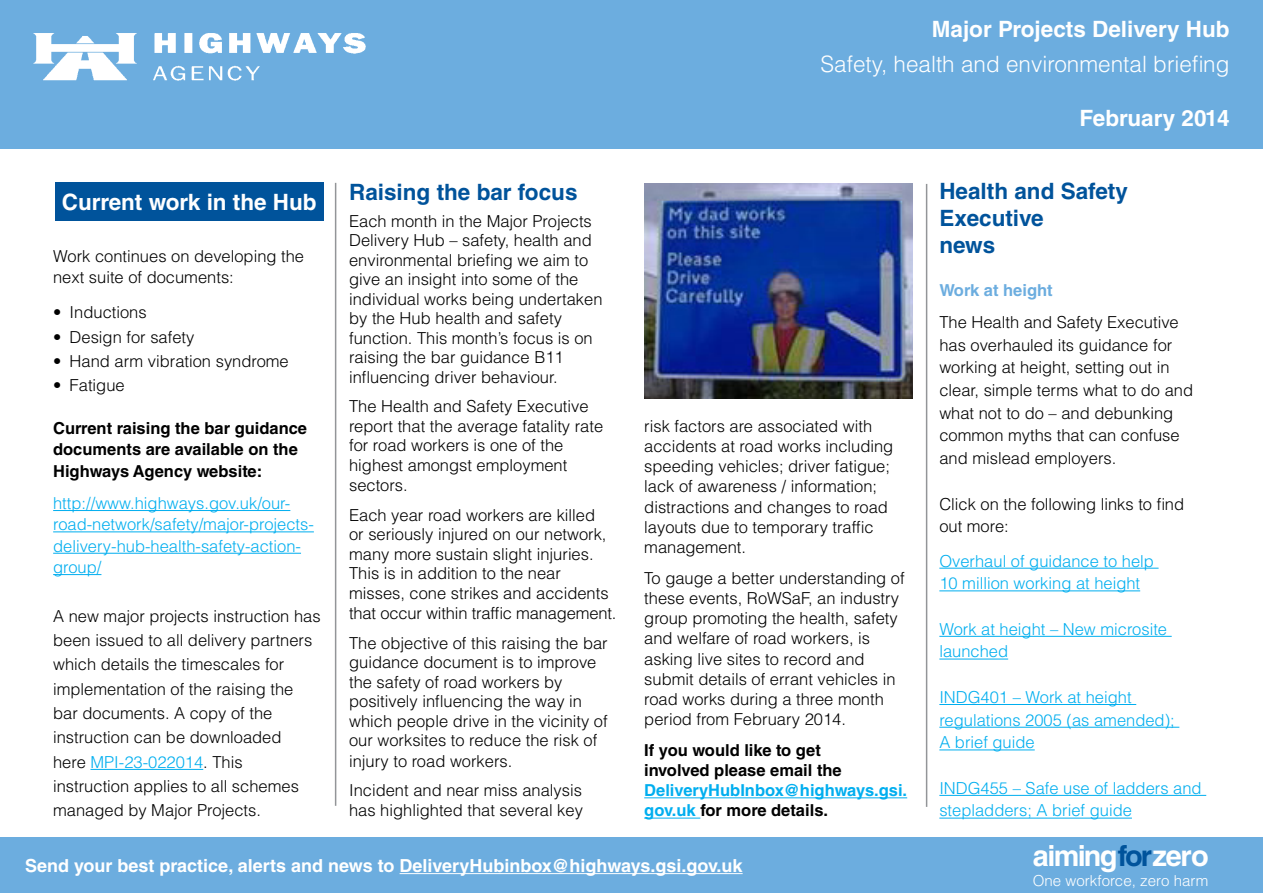
<style>
.page{position:relative;width:1263px;height:893px;background:#fff}
.page>*{position:absolute;margin:0;border:0;box-sizing:border-box;transform-origin:0 0}
.t1{font:700 28.8px "Helvetica LT Std";letter-spacing:-.055em;color:#fff}
.t2{font:700 22.5px "Helvetica LT Std";color:#fff}
.t3{font:700 22.5px "Helvetica LT Std";color:#00539b}
.t4{font:300 22.5px "Helvetica LT Std";color:#fff}
.t5{font:700 18px "Helvetica LT Std";color:#fff}
.t6{font:300 16.5px/19.6px "Helvetica LT Std";color:#000}
.t7{font:300 16.5px/22.6px "Helvetica LT Std";color:#00aeef}
.t8{font:700 16.5px/21.3px "Helvetica LT Std";color:#000}
.t9{font:700 16.5px/20.2px "Helvetica LT Std";color:#00aeef}
.t10{font:700 16.5px "Helvetica LT Std";color:#6caddf}
.t11{font:300 15.15px "Helvetica LT Std";color:#fff}
.s1{color:#00aeef}
.s2{color:#000}
.s3{color:#00539b}
</style>
<div class="page">
<div style="left:0;top:838px;width:1263px;height:55px;background:#6caddf"></div>
<hr style="left:400px;top:873px;width:343px;height:1px;background:#fff">
<div style="left:0;top:0;width:1263px;height:149px;background:#6caddf"></div>
<img style="left:33px;top:33px;width:333px;height:48px">
<div style="left:55px;top:183px;width:269px;height:38px;background:#00539b"></div>
<hr style="left:53px;top:510px;width:237px;height:1px;background:#00aeef">
<hr style="left:53px;top:531px;width:261px;height:1px;background:#00aeef">
<hr style="left:53px;top:553px;width:248px;height:1px;background:#00aeef">
<hr style="left:53px;top:574px;width:48px;height:1px;background:#00aeef">
<hr style="left:90px;top:769px;width:113px;height:1px;background:#00aeef">
<hr style="left:335px;top:183px;width:1px;height:623px;background:#939598">
<hr style="left:926px;top:184px;width:1px;height:623px;background:#939598">
<hr style="left:644px;top:797px;width:263px;height:1px;background:#00aeef">
<hr style="left:644px;top:818px;width:56px;height:1px;background:#00aeef">
<img style="left:644px;top:184px;width:269px;height:215px">
<hr style="left:939px;top:568px;width:219px;height:1px;background:#00aeef">
<hr style="left:939px;top:590px;width:201px;height:1px;background:#00aeef">
<hr style="left:939px;top:636px;width:233px;height:1px;background:#00aeef">
<hr style="left:939px;top:659px;width:69px;height:1px;background:#00aeef">
<hr style="left:939px;top:704px;width:197px;height:1px;background:#00aeef">
<hr style="left:939px;top:727px;width:240px;height:1px;background:#00aeef">
<hr style="left:939px;top:749px;width:96px;height:1px;background:#00aeef">
<hr style="left:939px;top:795px;width:267px;height:1px;background:#00aeef">
<hr style="left:939px;top:818px;width:193px;height:1px;background:#00aeef">
<p class="t2" style="left:62px;top:188px;width:256px">Current work in the Hub</p>
<p class="t6" style="left:53px;top:245px;width:252px;line-height:21.3px">Work continues on developing the next suite of documents:</p>
<p class="t6" style="left:53px;top:302px;width:95px">• Inductions</p>
<p class="t6" style="left:53px;top:327px;width:143px">• Design for safety</p>
<p class="t6" style="left:53px;top:351px;width:237px">• Hand arm vibration syndrome</p>
<p class="t6" style="left:53px;top:375px;width:73px">• Fatigue</p>
<p class="t8" style="left:53px;top:417px;width:255px">Current raising the bar guidance documents are available on the<br>Highways Agency website:</p>
<p class="t7" style="left:53px;top:492px;width:262px;line-height:21.3px">http://www.highways.gov.uk/our&shy;road-network/safety/major-projects&shy;delivery-hub-health-safety-action&shy;group/</p>
<p class="t6" style="left:53px;top:603px;width:269px;line-height:24.3px">A new major projects instruction has been issued to all delivery partners which details the timescales for implementation of the raising the bar documents. A copy of the instruction can be downloaded<br>here <span class="s1">MPI-23-022014</span>. This instruction applies to all schemes managed by Major Projects.</p>
<p class="t3" style="left:349px;top:178px;width:230px">Raising the bar focus</p>
<p class="t6" style="left:349px;top:211px;width:255px">Each month in the Major Projects<br>Delivery Hub – safety, health and environmental briefing we aim to give an insight into some of the individual works being undertaken by the Hub health and safety function. This month’s focus is on raising the bar guidance B11 influencing driver behaviour.</p>
<p class="t6" style="left:349px;top:396px;width:256px">The Health and Safety Executive report that the average fatality rate for road workers is one of the highest amongst employment sectors.</p>
<p class="t6" style="left:349px;top:505px;width:269px">Each year road workers are killed<br>or seriously injured on our network, many more sustain slight injuries.<br>This is in addition to the near misses, cone strikes and accidents that occur within traffic management.</p>
<p class="t6" style="left:349px;top:633px;width:260px">The objective of this raising the bar guidance document is to improve the safety of road workers by positively influencing the way in which people drive in the vicinity of our worksites to reduce the risk of injury to road workers.</p>
<p class="t6" style="left:349px;top:780px;width:235px;line-height:20.2px">Incident and near miss analysis has highlighted that several key</p>
<p class="t2" style="left:932px;top:16px;width:299px">Major Projects Delivery Hub</p>
<p class="t4" style="left:820px;top:50px;width:410px">Safety, health and environmental briefing</p>
<p class="t2" style="left:1079px;top:104px;width:151px">February 2014</p>
<p class="t6" style="left:644px;top:415px;width:251px;line-height:20.2px">risk factors are associated with accidents at road works including speeding vehicles; driver fatigue; lack of awareness / information; distractions and changes to road layouts due to temporary traffic management.</p>
<p class="t6" style="left:644px;top:567px;width:262px;line-height:20.2px">To gauge a better understanding of these events, RoWSaF, an industry group promoting the health, safety and welfare of road workers, is asking live sites to record and submit details of errant vehicles in road works during a three month period from February 2014.</p>
<p class="t8" style="left:644px;top:739px;width:199px;line-height:20.2px">If you would like to get involved please email the</p>
<p class="t9" style="left:644px;top:780px;width:264px">DeliveryHubInbox@highways.gsi. gov.uk <span class="s2">for more details.</span></p>
<p class="t3" style="left:939px;top:177px;width:190px">Health and Safety</p>
<p class="t3" style="left:939px;top:205px;width:106px">Executive</p>
<p class="t3" style="left:939px;top:232px;width:57px">news</p>
<p class="t10" style="left:939px;top:280px;width:115px">Work at height</p>
<p class="t6" style="left:939px;top:310px;width:255px;line-height:22.6px">The Health and Safety Executive has overhauled its guidance for working at height, setting out in clear, simple terms what to do and what not to do – and debunking common myths that can confuse and mislead employers.</p>
<p class="t6" style="left:939px;top:492px;width:246px;line-height:22.6px">Click on the following links to find out more:</p>
<p class="t7" style="left:939px;top:549px;width:216px">Overhaul of guidance to help<br>10 million working at height</p>
<p class="t7" style="left:939px;top:617px;width:229px">Work at height – New microsite launched</p>
<p class="t7" style="left:939px;top:685px;width:237px">INDG401 – Work at height regulations 2005 (as amended);<br>A brief guide</p>
<p class="t7" style="left:939px;top:776px;width:264px">INDG455 – Safe use of ladders and stepladders; A brief guide</p>
<p class="t5" style="left:25px;top:854px;width:719px">Send your best practice, alerts and news to DeliveryHubinbox@highways.gsi.gov.uk</p>
<p class="t5" style="left:42px;top:861px;width:719px">Send your best practice, alerts and news to DeliveryHubinbox@highways.gsi.gov.uk</p>
<p class="t5" style="left:626px;top:864px;width:12px">1</p>
<p class="t1" style="left:1033px;top:838px;width:178px">aiming<span class="s3">for</span>zero</p>
<p class="t11" style="left:1033px;top:871px;width:177px">One workforce, zero harm</p>
</div>
